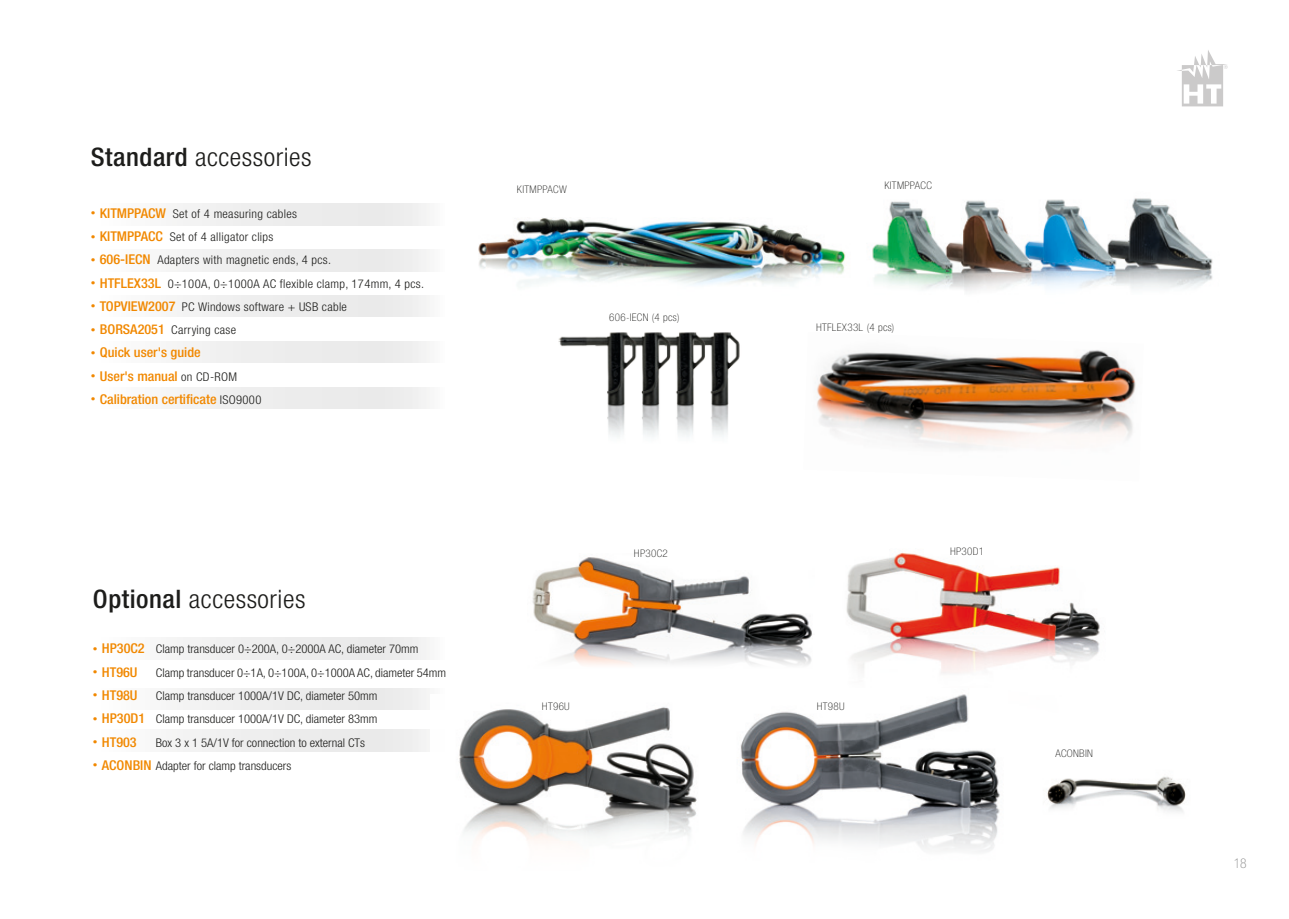
<style>
.page{position:relative;width:1289px;height:919px;background:#fff}
.page>*{position:absolute;margin:0;border:0;box-sizing:border-box;transform-origin:0 0}
.t1{font:300 condensed 25.5px "Helvetica Neue LT Std";letter-spacing:.02em;color:#1d1d1b;scale:1.05 1}
.t2{font:500 condensed 13.5px "Helvetica Neue LT Std";color:#f18800;scale:1.05 1}
.t3{font:100 condensed 13.5px "Helvetica Neue LT Std";color:#878787}
.t4{font:300 condensed 12px "Helvetica Neue LT Std";color:#1d1d1b;scale:1.05 1}
.t5{font:300 condensed 12px "Helvetica Neue LT Std";letter-spacing:.025em;color:#1d1d1b;scale:1.05 1}
.t6{font:100 condensed 10.5px "Helvetica Neue LT Std";letter-spacing:.03em;color:#1d1d1b;scale:1.05 1}
.s1{font-weight:500}
.s2{font-weight:500;font-size:9px;color:#f18800}
.s3{font-weight:500;font-size:13.5px;color:#f18800}
.s4{font-size:9px}
.s5{font-weight:300;font-size:12px;color:#1d1d1b}
</style>
<div class="page">
<div style="left:42px;top:387px;width:402px;height:21px;background:linear-gradient(to right,#fdfdfd,#e9e9e9)"></div>
<div style="left:42px;top:637px;width:402px;height:22px;background:linear-gradient(to right,#fdfdfd,#e9e9e9)"></div>
<div style="left:42px;top:688px;width:402px;height:21px;background:linear-gradient(to right,#fdfdfd,#e9e9e9)"></div>
<div style="left:42px;top:729px;width:402px;height:22px;background:linear-gradient(to right,#fefefe,#e7e7e7)"></div>
<div style="left:42px;top:341px;width:402px;height:22px;background:linear-gradient(to right,#fdfdfd,#e9e9e9)"></div>
<div style="left:42px;top:295px;width:402px;height:22px;background:linear-gradient(to right,#fdfdfd,#e9e9e9)"></div>
<div style="left:42px;top:250px;width:402px;height:21px;background:linear-gradient(to right,#fdfdfd,#e9e9e9)"></div>
<div style="left:42px;top:204px;width:402px;height:21px;background:linear-gradient(to right,#fdfdfd,#e9e9e9)"></div>
<img style="left:478px;top:218px;width:368px;height:67px">
<img style="left:872px;top:198px;width:341px;height:93px">
<img style="left:430px;top:694px;width:267px;height:147px">
<img style="left:846px;top:552px;width:254px;height:122px">
<img style="left:740px;top:694px;width:260px;height:158px">
<img style="left:1047px;top:776px;width:139px;height:36px">
<img style="left:532px;top:557px;width:280px;height:108px">
<img style="left:817px;top:350px;width:319px;height:100px">
<img style="left:558px;top:332px;width:182px;height:105px">
<svg style="left:1177px;top:50px;width:50px;height:56px"></svg>
<h1 class="t1" style="left:91px;top:142px;width:212px"><span class="s1">Standard</span> accessories</h1>
<p class="t5" style="left:91px;top:207px;width:198px"><span class="s2">•</span> <span class="s3">KITMPPACW</span> Set of 4 measuring cables</p>
<p class="t5" style="left:91px;top:230px;width:175px"><span class="s2">•</span> <span class="s3">KITMPPACC</span> Set of 4 alligator clips</p>
<p class="t5" style="left:91px;top:253px;width:230px"><span class="s2">•</span> <span class="s3">606-IECN</span> Adapters with magnetic ends, 4 pcs.</p>
<p class="t5" style="left:91px;top:276px;width:319px"><span class="s2">•</span> <span class="s3">HTFLEX33L</span> 0÷100A, 0÷1000A AC flexible clamp, 174mm, 4 pcs.</p>
<p class="t5" style="left:91px;top:300px;width:245px"><span class="s2">•</span> <span class="s3">TOPVIEW2007</span> PC Windows software + USB cable</p>
<p class="t5" style="left:91px;top:323px;width:140px"><span class="s2">•</span> <span class="s3">BORSA2051</span> Carrying case</p>
<p class="t2" style="left:91px;top:344px;width:106px"><span class="s4">•</span> Quick user's guide</p>
<p class="t2" style="left:91px;top:368px;width:141px"><span class="s4">•</span> User's manual <span class="s5">on CD-ROM</span></p>
<p class="t2" style="left:91px;top:391px;width:164px"><span class="s4">•</span> Calibration certificate <span class="s5">ISO9000</span></p>
<h1 class="t1" style="left:93px;top:584px;width:204px"><span class="s1">Optional</span> accessories</h1>
<p class="t4" style="left:93px;top:642px;width:311px"><span class="s2">•</span> <span class="s3">HP30C2</span> Clamp transducer 0÷200A, 0÷2000A AC, diameter 70mm</p>
<p class="t2" style="left:93px;top:663px;width:44px"><span class="s4">•</span> HT96U</p>
<p class="t4" style="left:156px;top:665px;width:278px">Clamp transducer 0÷1A, 0÷100A, 0÷1000A AC, diameter 54mm</p>
<p class="t2" style="left:93px;top:687px;width:44px"><span class="s4">•</span> HT98U</p>
<p class="t4" style="left:156px;top:688px;width:212px">Clamp transducer 1000A/1V DC, diameter 50mm</p>
<p class="t4" style="left:93px;top:712px;width:272px"><span class="s2">•</span> <span class="s3">HP30D1</span> Clamp transducer 1000A/1V DC, diameter 83mm</p>
<p class="t2" style="left:93px;top:733px;width:43px"><span class="s4">•</span> HT903</p>
<p class="t4" style="left:156px;top:735px;width:201px">Box 3 x 1 5A/1V for connection to external CTs</p>
<p class="t4" style="left:93px;top:758px;width:190px"><span class="s2">•</span> <span class="s3">ACONBIN</span> Adapter for clamp transducers</p>
<p class="t6" style="left:517px;top:183px;width:49px">KITMPPACW</p>
<p class="t6" style="left:609px;top:311px;width:69px">606-IECN (4 pcs)</p>
<p class="t6" style="left:884px;top:179px;width:47px">KITMPPACC</p>
<p class="t6" style="left:816px;top:322px;width:76px">HTFLEX33L (4 pcs)</p>
<p class="t6" style="left:634px;top:547px;width:34px">HP30C2</p>
<p class="t6" style="left:950px;top:545px;width:34px">HP30D1</p>
<p class="t6" style="left:542px;top:700px;width:28px">HT96U</p>
<p class="t6" style="left:816px;top:700px;width:28px">HT98U</p>
<p class="t6" style="left:1055px;top:747px;width:37px">ACONBIN</p>
<p class="t3" style="left:1233px;top:855px;width:14px">18</p>
</div>
